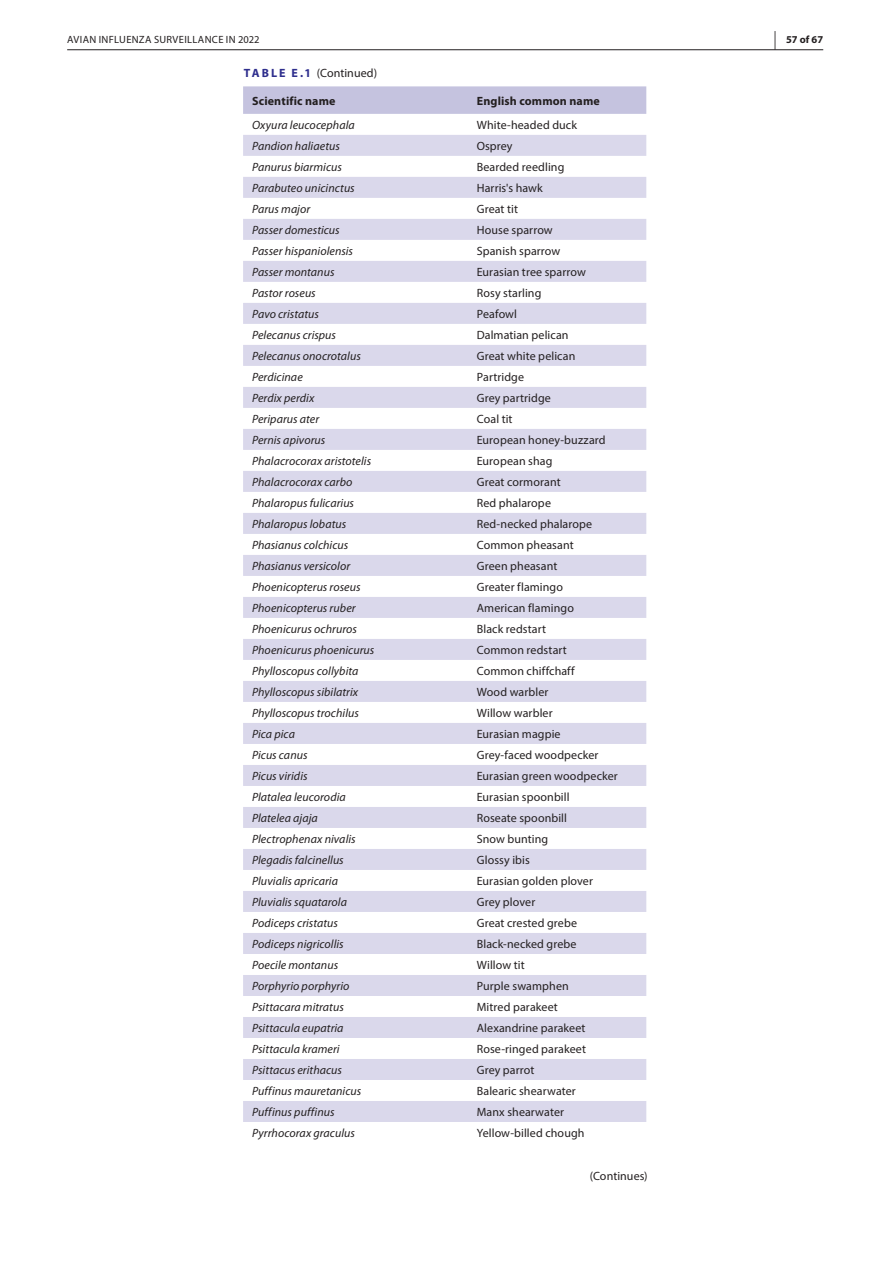
<style>
.page{position:relative;width:893px;height:1263px;background:#fff}
.page>*{position:absolute;margin:0;border:0;box-sizing:border-box;transform-origin:0 0}
.t1{font:italic 12px "Myriad Pro";letter-spacing:.005em;color:#231f20}
.t2{font:12px "Myriad Pro";letter-spacing:.005em;color:#231f20}
.t3{font:700 12px "Myriad Pro";letter-spacing:.01em;color:#231f20}
.t4{font:10.5px "Myriad Pro";letter-spacing:.03em;color:#231f20}
.t5{font:700 10.5px "Myriad Pro";color:#231f20}
.s1{font-size:18.6px}
.s2{font-weight:700;color:#2e2e8d}
</style>
<div class="page">
<hr style="left:67px;top:49px;width:756px;height:1px;background:#231f20">
<div style="left:243px;top:86px;width:403px;height:28px;background:#c5c3df"></div>
<svg style="left:243px;top:135px;width:403px;height:987px;fill:#dcdaec"></svg>
<p class="t4" style="left:67px;top:33px;width:194px">AVIAN INFLUENZA SURVEILLANCE IN 2022</p>
<p class="t5" style="left:774px;top:32px;width:51px"><span class="s1">|</span> 57 of 67</p>
<p class="t2" style="left:244px;top:66px;width:135px"><span class="s2">TA B LE E .1</span> (Continued)</p>
<p class="t3" style="left:252px;top:93px;width:85px">Scientific name</p>
<p class="t3" style="left:477px;top:93px;width:125px">English common name</p>
<p class="t1" style="left:252px;top:117px;width:104px">Oxyura leucocephala</p>
<p class="t2" style="left:477px;top:117px;width:102px">White-headed duck</p>
<p class="t1" style="left:252px;top:138px;width:89px">Pandion haliaetus</p>
<p class="t2" style="left:477px;top:138px;width:37px">Osprey</p>
<p class="t1" style="left:252px;top:159px;width:91px">Panurus biarmicus</p>
<p class="t2" style="left:477px;top:159px;width:89px">Bearded reedling</p>
<p class="t1" style="left:252px;top:180px;width:104px">Parabuteo unicinctus</p>
<p class="t2" style="left:477px;top:180px;width:68px">Harris's hawk</p>
<p class="t1" style="left:252px;top:201px;width:60px">Parus major</p>
<p class="t2" style="left:477px;top:201px;width:43px">Great tit</p>
<p class="t1" style="left:252px;top:222px;width:89px">Passer domesticus</p>
<p class="t2" style="left:477px;top:222px;width:77px">House sparrow</p>
<p class="t1" style="left:252px;top:243px;width:102px">Passer hispaniolensis</p>
<p class="t2" style="left:477px;top:243px;width:85px">Spanish sparrow</p>
<p class="t1" style="left:252px;top:264px;width:84px">Passer montanus</p>
<p class="t2" style="left:477px;top:264px;width:111px">Eurasian tree sparrow</p>
<p class="t1" style="left:252px;top:285px;width:65px">Pastor roseus</p>
<p class="t2" style="left:477px;top:285px;width:66px">Rosy starling</p>
<p class="t1" style="left:252px;top:306px;width:68px">Pavo cristatus</p>
<p class="t2" style="left:477px;top:306px;width:42px">Peafowl</p>
<p class="t1" style="left:252px;top:327px;width:85px">Pelecanus crispus</p>
<p class="t2" style="left:477px;top:327px;width:93px">Dalmatian pelican</p>
<p class="t1" style="left:252px;top:348px;width:110px">Pelecanus onocrotalus</p>
<p class="t2" style="left:477px;top:348px;width:100px">Great white pelican</p>
<p class="t1" style="left:252px;top:369px;width:52px">Perdicinae</p>
<p class="t2" style="left:477px;top:369px;width:49px">Partridge</p>
<p class="t1" style="left:252px;top:390px;width:64px">Perdix perdix</p>
<p class="t2" style="left:477px;top:390px;width:76px">Grey partridge</p>
<p class="t1" style="left:252px;top:411px;width:69px">Periparus ater</p>
<p class="t2" style="left:477px;top:411px;width:37px">Coal tit</p>
<p class="t1" style="left:252px;top:432px;width:75px">Pernis apivorus</p>
<p class="t2" style="left:477px;top:432px;width:130px">European honey-buzzard</p>
<p class="t1" style="left:252px;top:453px;width:121px">Phalacrocorax aristotelis</p>
<p class="t2" style="left:477px;top:453px;width:77px">European shag</p>
<p class="t1" style="left:252px;top:474px;width:102px">Phalacrocorax carbo</p>
<p class="t2" style="left:477px;top:474px;width:85px">Great cormorant</p>
<p class="t1" style="left:252px;top:495px;width:103px">Phalaropus fulicarius</p>
<p class="t2" style="left:477px;top:495px;width:76px">Red phalarope</p>
<p class="t1" style="left:252px;top:516px;width:96px">Phalaropus lobatus</p>
<p class="t2" style="left:477px;top:516px;width:117px">Red-necked phalarope</p>
<p class="t1" style="left:252px;top:537px;width:98px">Phasianus colchicus</p>
<p class="t2" style="left:477px;top:537px;width:98px">Common pheasant</p>
<p class="t1" style="left:252px;top:558px;width:100px">Phasianus versicolor</p>
<p class="t2" style="left:477px;top:558px;width:82px">Green pheasant</p>
<p class="t1" style="left:252px;top:579px;width:110px">Phoenicopterus roseus</p>
<p class="t2" style="left:477px;top:579px;width:88px">Greater flamingo</p>
<p class="t1" style="left:252px;top:600px;width:105px">Phoenicopterus ruber</p>
<p class="t2" style="left:477px;top:600px;width:99px">American flamingo</p>
<p class="t1" style="left:252px;top:621px;width:106px">Phoenicurus ochruros</p>
<p class="t2" style="left:477px;top:621px;width:71px">Black redstart</p>
<p class="t1" style="left:252px;top:642px;width:124px">Phoenicurus phoenicurus</p>
<p class="t2" style="left:477px;top:642px;width:92px">Common redstart</p>
<p class="t1" style="left:252px;top:663px;width:108px">Phylloscopus collybita</p>
<p class="t2" style="left:477px;top:663px;width:99px">Common chiffchaff</p>
<p class="t1" style="left:252px;top:684px;width:108px">Phylloscopus sibilatrix</p>
<p class="t2" style="left:477px;top:684px;width:73px">Wood warbler</p>
<p class="t1" style="left:252px;top:705px;width:108px">Phylloscopus trochilus</p>
<p class="t2" style="left:477px;top:705px;width:77px">Willow warbler</p>
<p class="t1" style="left:252px;top:726px;width:44px">Pica pica</p>
<p class="t2" style="left:477px;top:726px;width:85px">Eurasian magpie</p>
<p class="t1" style="left:252px;top:747px;width:57px">Picus canus</p>
<p class="t2" style="left:477px;top:747px;width:123px">Grey-faced woodpecker</p>
<p class="t1" style="left:252px;top:768px;width:57px">Picus viridis</p>
<p class="t2" style="left:477px;top:768px;width:143px">Eurasian green woodpecker</p>
<p class="t1" style="left:252px;top:789px;width:95px">Platalea leucorodia</p>
<p class="t2" style="left:477px;top:789px;width:94px">Eurasian spoonbill</p>
<p class="t1" style="left:252px;top:810px;width:67px">Platelea ajaja</p>
<p class="t2" style="left:477px;top:810px;width:92px">Roseate spoonbill</p>
<p class="t1" style="left:252px;top:831px;width:105px">Plectrophenax nivalis</p>
<p class="t2" style="left:477px;top:831px;width:73px">Snow bunting</p>
<p class="t1" style="left:252px;top:852px;width:93px">Plegadis falcinellus</p>
<p class="t2" style="left:477px;top:852px;width:54px">Glossy ibis</p>
<p class="t1" style="left:252px;top:873px;width:87px">Pluvialis apricaria</p>
<p class="t2" style="left:477px;top:873px;width:118px">Eurasian golden plover</p>
<p class="t1" style="left:252px;top:894px;width:96px">Pluvialis squatarola</p>
<p class="t2" style="left:477px;top:894px;width:60px">Grey plover</p>
<p class="t1" style="left:252px;top:915px;width:87px">Podiceps cristatus</p>
<p class="t2" style="left:477px;top:915px;width:102px">Great crested grebe</p>
<p class="t1" style="left:252px;top:936px;width:93px">Podiceps nigricollis</p>
<p class="t2" style="left:477px;top:936px;width:101px">Black-necked grebe</p>
<p class="t1" style="left:252px;top:957px;width:88px">Poecile montanus</p>
<p class="t2" style="left:477px;top:957px;width:49px">Willow tit</p>
<p class="t1" style="left:252px;top:978px;width:99px">Porphyrio porphyrio</p>
<p class="t2" style="left:477px;top:978px;width:94px">Purple swamphen</p>
<p class="t1" style="left:252px;top:999px;width:93px">Psittacara mitratus</p>
<p class="t2" style="left:477px;top:999px;width:82px">Mitred parakeet</p>
<p class="t1" style="left:252px;top:1020px;width:93px">Psittacula eupatria</p>
<p class="t2" style="left:477px;top:1020px;width:110px">Alexandrine parakeet</p>
<p class="t1" style="left:252px;top:1041px;width:89px">Psittacula krameri</p>
<p class="t2" style="left:477px;top:1041px;width:111px">Rose-ringed parakeet</p>
<p class="t1" style="left:252px;top:1062px;width:91px">Psittacus erithacus</p>
<p class="t2" style="left:477px;top:1062px;width:59px">Grey parrot</p>
<p class="t1" style="left:252px;top:1083px;width:111px">Puffinus mauretanicus</p>
<p class="t2" style="left:477px;top:1083px;width:101px">Balearic shearwater</p>
<p class="t1" style="left:252px;top:1104px;width:84px">Puffinus puffinus</p>
<p class="t2" style="left:477px;top:1104px;width:89px">Manx shearwater</p>
<p class="t1" style="left:252px;top:1125px;width:104px">Pyrrhocorax graculus</p>
<p class="t2" style="left:477px;top:1125px;width:109px">Yellow-billed chough</p>
<p class="t2" style="left:590px;top:1168px;width:59px">(Continues)</p>
</div>
